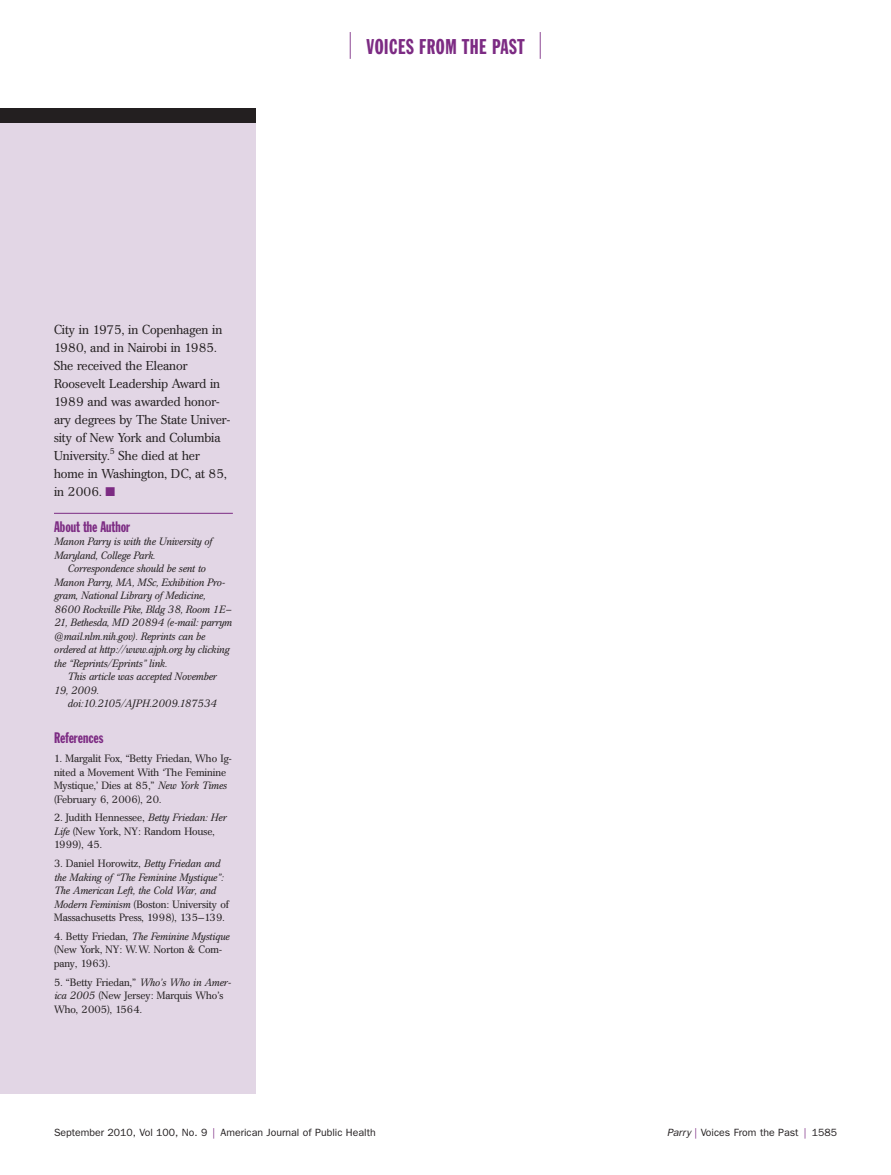
<style>
.page{position:relative;width:891px;height:1175px;background:#fff}
.page>*{position:absolute;margin:0;border:0;box-sizing:border-box;transform-origin:0 0}
.t1{font:21px "Franklin Gothic Extra Cond";letter-spacing:.025em;color:#7c2b83}
.t2{font:15px "Franklin Gothic Extra Cond";color:#7c2b83}
.t3{font:12.75px/18px "Cremona";color:#231f20}
.t4{font:italic 10.5px/13.5px "Cremona";color:#231f20}
.t5{font:10.5px/13.5px "Cremona";color:#231f20}
.t6{font:10.5px "Franklin Gothic";color:#231f20}
.t7{font:8.25px "Cremona";color:#231f20}
.s1{color:#7c2b83}
.s2{font-style:italic}
.s3{font-style:normal}
</style>
<div class="page">
<div style="left:0;top:122px;width:255px;height:972px;background:#e2d6e5"></div>
<div style="left:0;top:108px;width:255px;height:15px;background:#231f20"></div>
<hr style="left:54px;top:513px;width:179px;height:1px;background:#7c2b83">
<p class="t3" style="left:54px;top:321px;width:178px">City in 1975, in Copenhagen in<br>1980, and in Nairobi in 1985.<br>She received the Eleanor<br>Roosevelt Leadership Award in<br>1989 and was awarded honor&shy;ary degrees by The State Univer&shy;sity of New York and Columbia<br>University.</p>
<p class="t7" style="left:110px;top:448px;width:7px">5</p>
<p class="t3" style="left:54px;top:447px;width:174px;text-indent:65px">She died at her home in Washington, DC, at 85, in 2006. <span class="s1">■</span></p>
<h2 class="t2" style="left:54px;top:521px;width:78px">About the Author</h2>
<p class="t4" style="left:54px;top:536px;width:159px">Manon Parry is with the University of<br>Maryland, College Park.</p>
<p class="t4" style="left:54px;top:563px;width:179px;text-indent:14px">Correspondence should be sent to Manon Parry, MA, MSc, Exhibition Pro&shy;gram, National Library of Medicine, 8600 Rockville Pike, Bldg 38, Room 1E– 21, Bethesda, MD 20894 (e-mail: parrym @mail.nlm.nih.gov). Reprints can be ordered at http://www.ajph.org by clicking the “Reprints/Eprints” link.</p>
<p class="t4" style="left:54px;top:671px;width:164px;text-indent:13px">This article was accepted November<br>19, 2009.</p>
<p class="t4" style="left:67px;top:698px;width:151px">doi:10.2105/AJPH.2009.187534</p>
<h2 class="t2" style="left:54px;top:732px;width:51px">References</h2>
<p class="t5" style="left:54px;top:752px;width:179px">1. Margalit Fox, “Betty Friedan, Who Ig&shy;nited a Movement With ‘The Feminine Mystique,’ Dies at 85,” <span class="s2">New York Times </span>(February 6, 2006), 20.</p>
<p class="t5" style="left:54px;top:812px;width:174px">2. Judith Hennessee, <span class="s2">Betty Friedan: Her<br>Life</span> (New York, NY: Random House,<br>1999), 45.</p>
<p class="t4" style="left:54px;top:857px;width:176px"><span class="s3">3. Daniel Horowitz,</span> Betty Friedan and the Making of “The Feminine Mystique”:<br>The American Left, the Cold War, and Modern Feminism <span class="s3">(Boston: University of Massachusetts Press, 1998), 135–139.</span></p>
<p class="t5" style="left:54px;top:930px;width:177px">4. Betty Friedan, <span class="s2">The Feminine Mystique </span>(New York, NY: W. W. Norton &amp; Com&shy;pany, 1963).</p>
<p class="t5" style="left:54px;top:976px;width:179px">5. “Betty Friedan,” <span class="s2">Who’s Who in Amer&shy;ica 2005</span> (New Jersey: Marquis Who’s<br>Who, 2005), 1564.</p>
<h1 class="t1" style="left:346px;top:39px;width:201px">⏐ VOICES FROM THE PAST ⏐</h1>
<p class="t6" style="left:54px;top:1128px;width:323px">September 2010, Vol 100, No. 9 <span class="s1">|</span> American Journal of Public Health</p>
<p class="t6" style="left:667px;top:1128px;width:171px"><span class="s2">Parry</span> <span class="s1">|</span> Voices From the Past <span class="s1">|</span> 1585</p>
</div>
